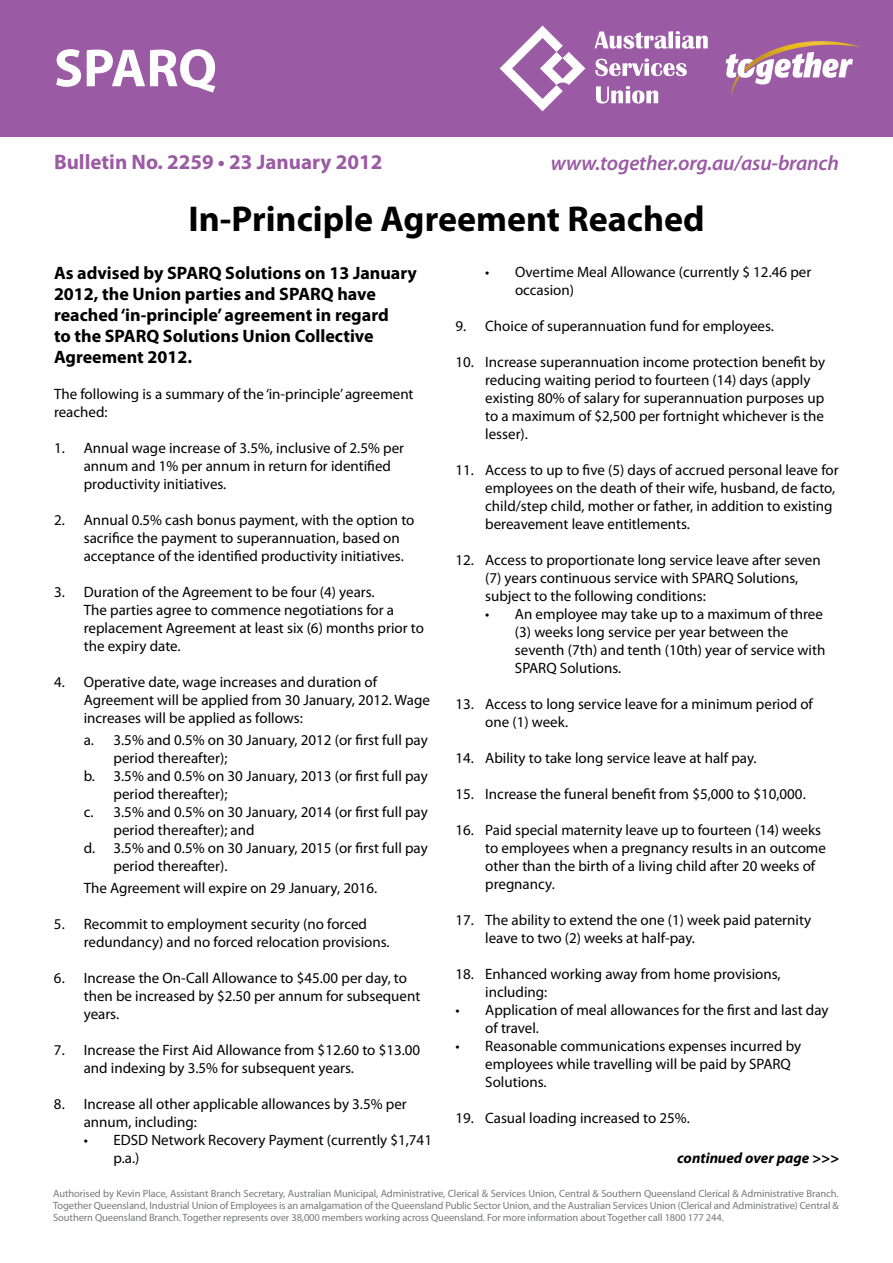
<style>
.page{position:relative;width:893px;height:1263px;background:#fff}
.page>*{position:absolute;margin:0;border:0;box-sizing:border-box;transform-origin:0 0}
.t1{font:700 54px "Myriad";color:#fff}
.t2{font:700 36px "Myriad Pro";color:#000}
.t3{font:italic 600 21px "Myriad Pro";letter-spacing:-.01em;color:#9b5ba4}
.t4{font:700 21px "Myriad Pro";color:#9b5ba4}
.t5{font:700 18px/21px "Myriad Pro";color:#000}
.t6{font:15px/18px "Myriad Pro";color:#000}
.t7{font:italic 700 15px "Myriad Pro";color:#000}
.t8{font:10.5px/12px "Myriad Pro";letter-spacing:-.01em;color:#77787b;text-align:justify}
</style>
<div class="page">
<div style="left:0;top:0;width:893px;height:136px;background:#9b5ba4"></div>
<svg style="left:726px;top:41px;width:134px;height:56px"></svg>
<svg style="left:500px;top:26px;width:85px;height:85px"></svg>
<svg style="left:594px;top:31px;width:114px;height:18px"></svg>
<svg style="left:595px;top:59px;width:92px;height:17px"></svg>
<svg style="left:596px;top:86px;width:62px;height:18px"></svg>
<h1 class="t1" style="left:54px;top:40px;width:164px">SPARQ</h1>
<h3 class="t4" style="left:54px;top:148px;width:330px">Bulletin No. 2259 • 23 January 2012</h3>
<h3 class="t3" style="left:551px;top:149px;width:290px">www.together.org.au/asu-branch</h3>
<h2 class="t2" style="left:188px;top:195px;width:518px">In-Principle Agreement Reached</h2>
<p class="t5" style="left:54px;top:262px;width:365px">As advised by SPARQ Solutions on 13 January 2012, the Union parties and SPARQ have reached ‘in-principle’ agreement in regard<br>to the SPARQ Solutions Union Collective Agreement 2012.</p>
<p class="t6" style="left:54px;top:385px;width:361px">The following is a summary of the ‘in-principle’ agreement reached:</p>
<p class="t6" style="left:84px;top:439px;width:322px;text-indent:-30px">1. Annual wage increase of 3.5%, inclusive of 2.5% per annum and 1% per annum in return for identified productivity initiatives.</p>
<p class="t6" style="left:84px;top:511px;width:332px;text-indent:-30px">2. Annual 0.5% cash bonus payment, with the option to sacrifice the payment to superannuation, based on acceptance of the identified productivity initiatives.</p>
<p class="t6" style="left:84px;top:583px;width:342px;text-indent:-30px">3. Duration of the Agreement to be four (4) years.<br>The parties agree to commence negotiations for a replacement Agreement at least six (6) months prior to the expiry date.</p>
<p class="t6" style="left:84px;top:673px;width:348px;text-indent:-30px">4. Operative date, wage increases and duration of<br>Agreement will be applied from 30 January, 2012. Wage increases will be applied as follows:</p>
<p class="t6" style="left:84px;top:731px;width:346px">a. 3.5% and 0.5% on 30 January, 2012 (or first full pay</p>
<p class="t6" style="left:114px;top:749px;width:115px">period thereafter);</p>
<p class="t6" style="left:84px;top:767px;width:346px">b. 3.5% and 0.5% on 30 January, 2013 (or first full pay</p>
<p class="t6" style="left:114px;top:785px;width:115px">period thereafter);</p>
<p class="t6" style="left:84px;top:803px;width:346px">c. 3.5% and 0.5% on 30 January, 2014 (or first full pay</p>
<p class="t6" style="left:114px;top:821px;width:143px">period thereafter); and</p>
<p class="t6" style="left:84px;top:839px;width:346px">d. 3.5% and 0.5% on 30 January, 2015 (or first full pay</p>
<p class="t6" style="left:114px;top:857px;width:115px">period thereafter).</p>
<p class="t6" style="left:84px;top:879px;width:295px">The Agreement will expire on 29 January, 2016.</p>
<p class="t6" style="left:84px;top:915px;width:307px;text-indent:-30px">5. Recommit to employment security (no forced redundancy) and no forced relocation provisions.</p>
<p class="t6" style="left:84px;top:969px;width:338px;text-indent:-30px">6. Increase the On-Call Allowance to $45.00 per day, to then be increased by $2.50 per annum for subsequent years.</p>
<p class="t6" style="left:84px;top:1041px;width:338px;text-indent:-30px">7. Increase the First Aid Allowance from $12.60 to $13.00 and indexing by 3.5% for subsequent years.</p>
<p class="t6" style="left:84px;top:1095px;width:325px;text-indent:-30px">8. Increase all other applicable allowances by 3.5% per annum, including:</p>
<p class="t6" style="left:114px;top:1131px;width:320px;text-indent:-30px">• EDSD Network Recovery Payment (currently $1,741 p.a.)</p>
<p class="t6" style="left:515px;top:262px;width:298px;text-indent:-30px">• Overtime Meal Allowance (currently $ 12.46 per occasion)</p>
<p class="t6" style="left:455px;top:316px;width:320px">9. Choice of superannuation fund for employees.</p>
<p class="t6" style="left:485px;top:352px;width:341px;text-indent:-30px">10. Increase superannuation income protection benefit by reducing waiting period to fourteen (14) days (apply existing 80% of salary for superannuation purposes up to a maximum of $2,500 per fortnight whichever is the lesser).</p>
<p class="t6" style="left:485px;top:460px;width:355px;text-indent:-30px">11. Access to up to five (5) days of accrued personal leave for employees on the death of their wife, husband, de facto, child/step child, mother or father, in addition to existing bereavement leave entitlements.</p>
<p class="t6" style="left:485px;top:550px;width:337px;text-indent:-30px">12. Access to proportionate long service leave after seven (7) years continuous service with SPARQ Solutions, subject to the following conditions:</p>
<p class="t6" style="left:515px;top:604px;width:312px;text-indent:-30px">• An employee may take up to a maximum of three (3) weeks long service per year between the seventh (7th) and tenth (10th) year of service with SPARQ Solutions.</p>
<p class="t6" style="left:485px;top:694px;width:329px;text-indent:-30px">13. Access to long service leave for a minimum period of one (1) week.</p>
<p class="t6" style="left:455px;top:748px;width:303px">14. Ability to take long service leave at half pay.</p>
<p class="t6" style="left:455px;top:784px;width:352px">15. Increase the funeral benefit from $5,000 to $10,000.</p>
<p class="t6" style="left:485px;top:820px;width:342px;text-indent:-30px">16. Paid special maternity leave up to fourteen (14) weeks to employees when a pregnancy results in an outcome other than the birth of a living child after 20 weeks of pregnancy.</p>
<p class="t6" style="left:485px;top:910px;width:328px;text-indent:-30px">17. The ability to extend the one (1) week paid paternity leave to two (2) weeks at half-pay.</p>
<p class="t6" style="left:485px;top:964px;width:297px;text-indent:-30px">18. Enhanced working away from home provisions, including:</p>
<p class="t6" style="left:485px;top:1000px;width:345px;text-indent:-30px">• Application of meal allowances for the first and last day of travel.</p>
<p class="t6" style="left:485px;top:1036px;width:317px;text-indent:-30px">• Reasonable communications expenses incurred by employees while travelling will be paid by SPARQ<br>Solutions.</p>
<p class="t6" style="left:455px;top:1108px;width:236px">19. Casual loading increased to 25%.</p>
<p class="t7" style="left:677px;top:1148px;width:163px">continued over page &gt;&gt;&gt;</p>
<p class="t8" style="left:53px;top:1188px;width:787px">Authorised by Kevin Place, Assistant Branch Secretary, Australian Municipal, Administrative, Clerical &amp; Services Union, Central &amp; Southern Queensland Clerical &amp; Administrative Branch.<br>Together Queensland, Industrial Union of Employees is an amalgamation of the Queensland Public Sector Union, and the Australian Services Union (Clerical and Administrative) Central &amp; Southern Queensland Branch. Together represents over 38,000 members working across Queensland. For more information about Together call 1800 177 244.</p>
</div>
